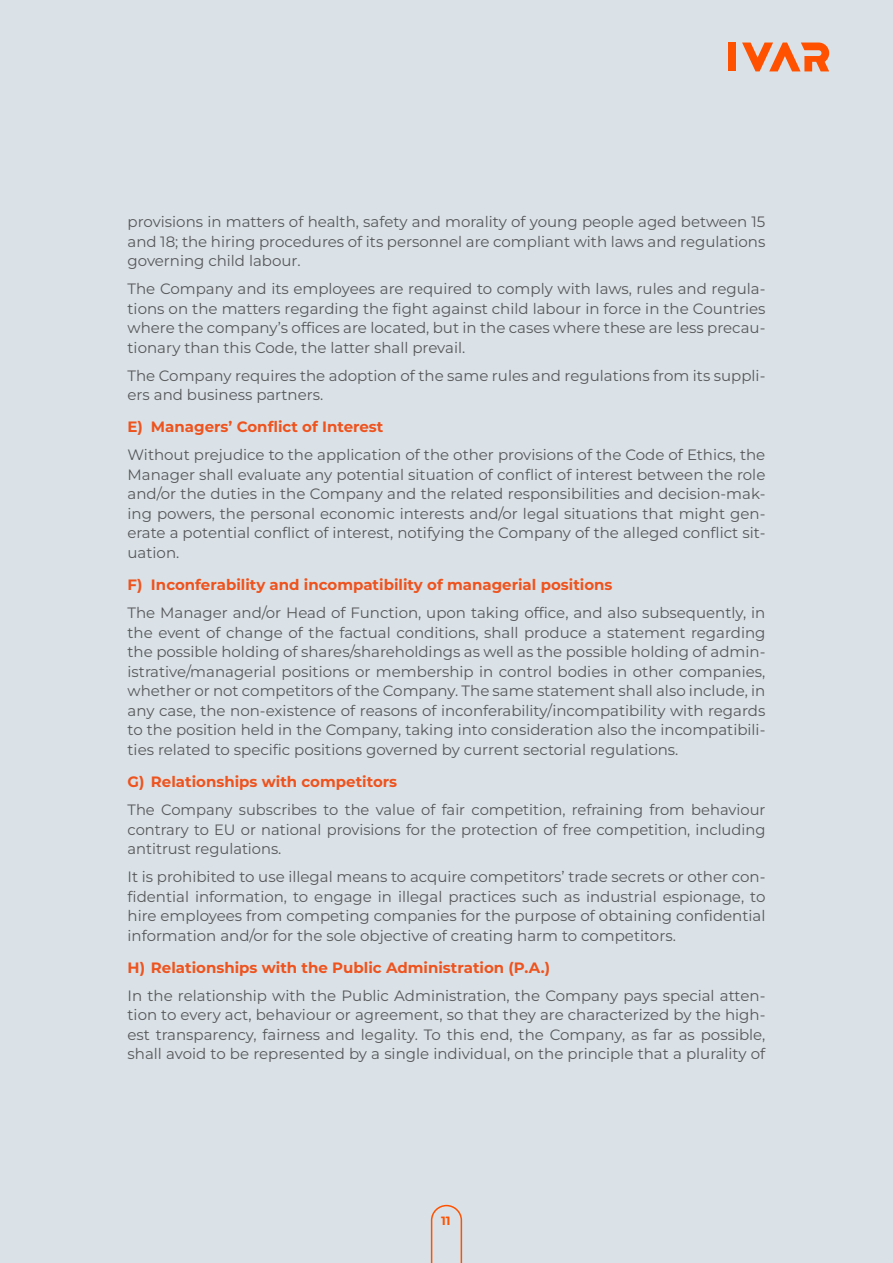
<style>
.page{position:relative;width:893px;height:1263px;background:#dae2e7}
.page>*{position:absolute;margin:0;border:0;box-sizing:border-box;transform-origin:0 0}
.Normal_EN{font:15px/19.5px "Montserrat";color:#57585a;text-align:justify}
.t1{font:700 15px "Montserrat";color:#ee531e}
.t2{font:700 12px "Montserrat";color:#ff5100}
</style>
<div class="page">
<svg style="left:430px;top:1204px;width:33px;height:59px"></svg>
<div style="left:729px;top:43px;width:7px;height:28px;background:#ff5100"></div>
<svg style="left:742px;top:43px;width:87px;height:28px"></svg>
<p class="Normal_EN" style="left:128px;top:212px;width:639px">provisions in matters of health, safety and morality of young people aged between 15 and 18; the hiring procedures of its personnel are compliant with laws and regulations governing child labour.</p>
<p class="Normal_EN" style="left:128px;top:279px;width:639px">The Company and its employees are required to comply with laws, rules and regula&shy;tions on the matters regarding the fight against child labour in force in the Countries where the company’s offices are located, but in the cases where these are less precau&shy;tionary than this Code, the latter shall prevail.</p>
<p class="Normal_EN" style="left:128px;top:365px;width:639px">The Company requires the adoption of the same rules and regulations from its suppli&shy;ers and business partners.</p>
<p class="t1" style="left:128px;top:416px;width:257px">E) Managers’ Conflict of Interest</p>
<p class="Normal_EN" style="left:128px;top:445px;width:639px">Without prejudice to the application of the other provisions of the Code of Ethics, the Manager shall evaluate any potential situation of conflict of interest between the role and/or the duties in the Company and the related responsibilities and decision-mak&shy;ing powers, the personal economic interests and/or legal situations that might gen&shy;erate a potential conflict of interest, notifying the Company of the alleged conflict sit&shy;uation.</p>
<p class="t1" style="left:128px;top:574px;width:486px">F) Inconferability and incompatibility of managerial positions</p>
<p class="Normal_EN" style="left:128px;top:603px;width:639px">The Manager and/or Head of Function, upon taking office, and also subsequently, in the event of change of the factual conditions, shall produce a statement regarding the possible holding of shares/shareholdings as well as the possible holding of admin&shy;istrative/managerial positions or membership in control bodies in other companies, whether or not competitors of the Company. The same statement shall also include, in any case, the non-existence of reasons of inconferability/incompatibility with regards to the position held in the Company, taking into consideration also the incompatibili&shy;ties related to specific positions governed by current sectorial regulations.</p>
<p class="t1" style="left:128px;top:771px;width:271px">G) Relationships with competitors</p>
<p class="Normal_EN" style="left:128px;top:799px;width:639px">The Company subscribes to the value of fair competition, refraining from behaviour contrary to EU or national provisions for the protection of free competition, including antitrust regulations.</p>
<p class="Normal_EN" style="left:128px;top:866px;width:639px">It is prohibited to use illegal means to acquire competitors’ trade secrets or other con&shy;fidential information, to engage in illegal practices such as industrial espionage, to hire employees from competing companies for the purpose of obtaining confidential information and/or for the sole objective of creating harm to competitors.</p>
<p class="t1" style="left:128px;top:957px;width:424px">H) Relationships with the Public Administration (P.A.)</p>
<p class="Normal_EN" style="left:128px;top:985px;width:639px">In the relationship with the Public Administration, the Company pays special atten&shy;tion to every act, behaviour or agreement, so that they are characterized by the high&shy;est transparency, fairness and legality. To this end, the Company, as far as possible, shall avoid to be represented by a single individual, on the principle that a plurality of</p>
<p class="t2" style="left:441px;top:1212px;width:11px">11</p>
</div>
